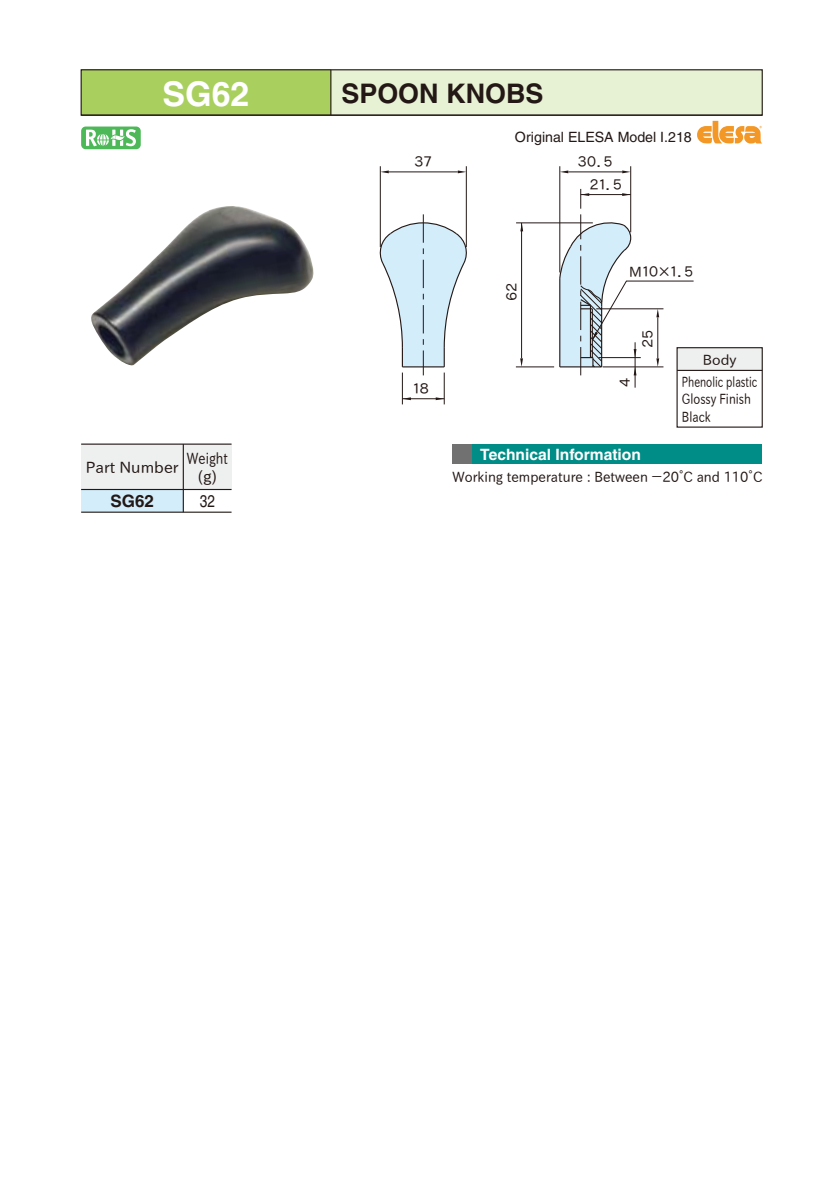
<style>
.page{position:relative;width:840px;height:1191px;background:#fff}
.page>*{position:absolute;margin:0;border:0;box-sizing:border-box;transform-origin:0 0}
.t1{font:700 34px "Helvetica";color:#fff}
.t2{font:700 27px "Helvetica";color:#231815}
.t3{font:700 17px "Helvetica";color:#231815}
.t4{font:17px "Helvetica";color:#231815;scale:.8 1}
.t5{font:700 15.6px "Helvetica";color:#fff}
.t6{font:15.6px "IPAP Gothic";color:#231815}
.t7{font:15.6px "IPAP Gothic";color:#231815;scale:.8 1}
.t8{font:14.2px/22.6px "IPAP Gothic";color:#231815;text-align:center}
.t9{font:14.2px "IPAP Gothic";color:#231815;scale:.93 1}
.t10{font:14.2px "Helvetica";color:#231815}
.t11{font:14.2px "IPAP Gothic";color:#231815;scale:.8 1}
</style>
<div class="page">
<div style="left:81px;top:70px;width:250px;height:45px;background:#a9d05f"></div>
<div style="left:331px;top:70px;width:430px;height:45px;background:#e7f1d4"></div>
<img style="left:91px;top:206px;width:223px;height:160px">
<div style="left:81px;top:444px;width:150px;height:45px;background:#eeefef"></div>
<div style="left:81px;top:489px;width:102px;height:23px;background:#d3edfb"></div>
<div style="left:80px;top:69px;width:682px;height:47px;border:1px solid #231815"></div>
<hr style="left:330px;top:70px;width:1px;height:45px;background:#231815">
<svg style="left:435px;top:397px;width:8px;height:3px"></svg>
<svg style="left:520px;top:358px;width:2px;height:8px"></svg>
<svg style="left:381px;top:170px;width:7px;height:3px"></svg>
<svg style="left:457px;top:170px;width:8px;height:3px"></svg>
<svg style="left:520px;top:223px;width:3px;height:8px"></svg>
<svg style="left:560px;top:170px;width:8px;height:3px"></svg>
<svg style="left:622px;top:170px;width:8px;height:3px"></svg>
<hr style="left:521px;top:223px;width:1px;height:135px;background:#231815">
<hr style="left:81px;top:443px;width:150px;height:2px;background:#231815">
<hr style="left:81px;top:489px;width:150px;height:1px;background:#231815">
<hr style="left:81px;top:511px;width:150px;height:2px;background:#231815">
<hr style="left:183px;top:444px;width:1px;height:68px;background:#231815">
<hr style="left:515px;top:366px;width:39px;height:1px;background:#231815">
<hr style="left:443px;top:372px;width:1px;height:32px;background:#231815">
<hr style="left:402px;top:372px;width:1px;height:32px;background:#231815">
<hr style="left:402px;top:398px;width:42px;height:1px;background:#231815">
<hr style="left:634px;top:342px;width:1px;height:46px;background:#231815">
<hr style="left:81px;top:115px;width:680px;height:1px;background:#231815">
<hr style="left:516px;top:222px;width:76px;height:1px;background:#231815">
<hr style="left:380px;top:166px;width:1px;height:81px;background:#231815">
<hr style="left:465px;top:166px;width:1px;height:81px;background:#231815">
<hr style="left:388px;top:171px;width:69px;height:1px;background:#231815">
<svg style="left:379px;top:214px;width:88px;height:161px"></svg>
<hr style="left:630px;top:166px;width:1px;height:66px;background:#231815">
<hr style="left:559px;top:166px;width:1px;height:106px;background:#231815">
<hr style="left:568px;top:171px;width:54px;height:1px;background:#231815">
<svg style="left:558px;top:189px;width:135px;height:186px"></svg>
<div style="left:451px;top:444px;width:309px;height:20px;background:#008d88"></div>
<div style="left:451px;top:444px;width:20px;height:20px;background:#727172"></div>
<div style="left:81px;top:126px;width:60px;height:23px;background:#4cb857;border-radius:5px"></div>
<svg style="left:86px;top:129px;width:50px;height:17px"></svg>
<svg style="left:697px;top:121px;width:64px;height:23px"></svg>
<div style="left:676px;top:348px;width:85px;height:22px;background:#eeefef"></div>
<hr style="left:676px;top:370px;width:85px;height:1px;background:#231815">
<h1 class="t1" style="left:162px;top:73px;width:88px">SG62</h1>
<h2 class="t2" style="left:341px;top:77px;width:203px">SPOON KNOBS</h2>
<p class="t6" style="left:86px;top:458px;width:94px">Part Number</p>
<p class="t3" style="left:110px;top:491px;width:45px">SG62</p>
<p class="t7" style="left:187px;top:449px;width:53px">Weight</p>
<p class="t6" style="left:198px;top:467px;width:21px">(g)</p>
<p class="t4" style="left:200px;top:491px;width:20px">32</p>
<p class="t8" style="left:414px;top:151px;width:19px">３７</p>
<p class="t10" style="left:514px;top:129px;width:178px">Original ELESA Model I.218</p>
<p class="t8" style="left:577px;top:151px;width:37px">３０．５</p>
<p class="t8" style="left:589px;top:174px;width:34px">２１．５</p>
<p class="t8" style="left:412px;top:378px;width:18px">１８</p>
<p class="t8" style="left:501px;top:301px;width:20px;rotate:-90deg">６２</p>
<p class="t8" style="left:629px;top:261px;width:66px">M１０×１．５</p>
<p class="t8" style="left:614px;top:386px;width:11px;rotate:-90deg">４</p>
<p class="t8" style="left:637px;top:348px;width:20px;rotate:-90deg">２５</p>
<p class="t8" style="left:681px;top:348px;width:77px">Body<br>Phenolic plastic</p>
<p class="t11" style="left:681px;top:408px;width:38px">Black</p>
<p class="t11" style="left:681px;top:391px;width:88px">Glossy Finish</p>
<p class="t5" style="left:480px;top:445px;width:162px">Technical Information</p>
<p class="t9" style="left:452px;top:469px;width:335px">Working temperature : Between －20°C and 110°C</p>
</div>
